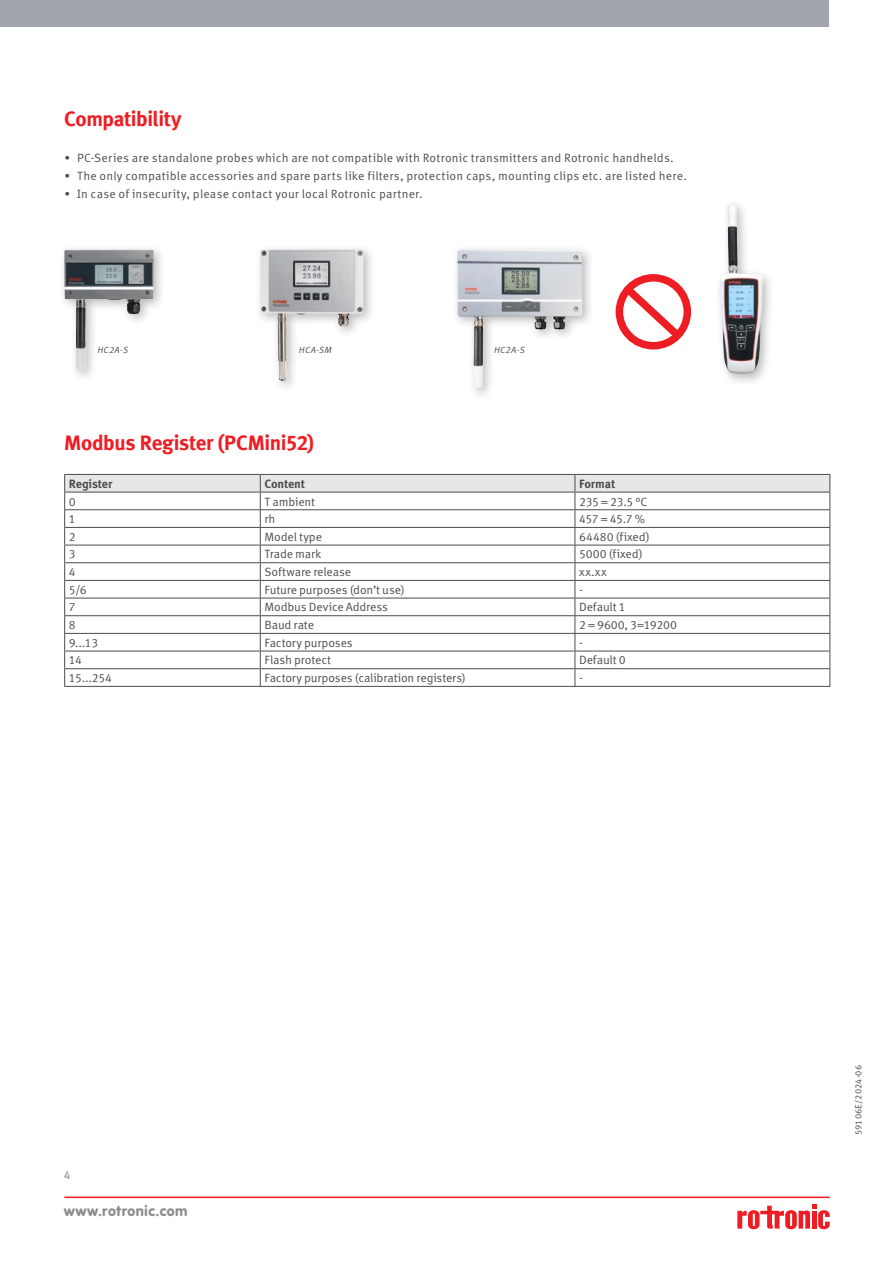
<style>
.page{position:relative;width:893px;height:1263px;background:#fff}
.page>*{position:absolute;margin:0;border:0;box-sizing:border-box;transform-origin:0 0}
.t1{font:21px "Meta Bold LF";letter-spacing:-.02em;color:#ee1d23}
.t2{font:15px "VAG Rundschrift D";letter-spacing:.02em;color:#8a8c8f}
.Tabelle_Spalten{font:12px "Meta Correspondence Pro";letter-spacing:.01em;color:#4b4c4d}
.Tabelle_Spalten-2{font:12px "Meta Correspondence Pro";letter-spacing:-.015em;color:#4b4c4d}
.Tabelle_Spalten-3{font:12px "Meta Correspondence Pro";letter-spacing:-.01em;color:#4b4c4d}
.Tabelle_Spalten-4{font:12px "Meta Correspondence Pro";letter-spacing:-.02em;color:#4b4c4d}
.Tabelle_Kopf{font:700 12px "Meta Correspondence Pro";letter-spacing:-.02em;color:#4b4c4d}
.t3{font:12px "Meta Correspondence Pro";color:#808285}
.Legende{font:italic 9px "Meta Correspondence Pro";letter-spacing:.03em;color:#4b4c4d}
.t4{font:9px "Meta Correspondence Pro";letter-spacing:.01em;color:#4b4c4d}
</style>
<div class="page">
<hr style="left:64px;top:1196px;width:766px;height:2px;background:#ee1d23">
<svg style="left:737px;top:1204px;width:93px;height:25px"></svg>
<div style="left:0;top:0;width:829px;height:26px;background:#a1a6ac"></div>
<div style="left:452px;top:244px;width:143px;height:156px;background:#231f20;opacity:.3"></div>
<img style="left:457px;top:249px;width:125px;height:139px">
<div style="left:59px;top:244px;width:107px;height:139px;background:#231f20;opacity:.3"></div>
<img style="left:64px;top:249px;width:90px;height:121px">
<div style="left:255px;top:244px;width:121px;height:149px;background:#231f20;opacity:.3"></div>
<img style="left:260px;top:249px;width:103px;height:132px">
<div style="left:715px;top:199px;width:60px;height:187px;background:#231f20;opacity:.3"></div>
<img style="left:720px;top:204px;width:43px;height:170px">
<div style="left:616px;top:274px;width:75px;height:75px;border:8px solid #ee1d23;border-radius:50%"></div>
<svg style="left:617px;top:278px;width:71px;height:68px"></svg>
<hr style="left:64px;top:686px;width:196px;height:1px;background:#4b4c4d">
<hr style="left:260px;top:686px;width:315px;height:1px;background:#4b4c4d">
<hr style="left:575px;top:686px;width:255px;height:1px;background:#4b4c4d">
<svg style="left:64px;top:474px;width:766px;height:212px"></svg>
<hr style="left:64px;top:527px;width:196px;height:1px;background:#4b4c4d">
<hr style="left:260px;top:527px;width:315px;height:1px;background:#4b4c4d">
<hr style="left:575px;top:527px;width:255px;height:1px;background:#4b4c4d">
<hr style="left:64px;top:580px;width:196px;height:1px;background:#4b4c4d">
<hr style="left:260px;top:580px;width:315px;height:1px;background:#4b4c4d">
<hr style="left:575px;top:580px;width:255px;height:1px;background:#4b4c4d">
<hr style="left:64px;top:633px;width:196px;height:1px;background:#4b4c4d">
<hr style="left:260px;top:633px;width:315px;height:1px;background:#4b4c4d">
<hr style="left:575px;top:633px;width:255px;height:1px;background:#4b4c4d">
<hr style="left:64px;top:509px;width:196px;height:1px;background:#4b4c4d">
<hr style="left:260px;top:509px;width:315px;height:1px;background:#4b4c4d">
<hr style="left:575px;top:509px;width:255px;height:1px;background:#4b4c4d">
<hr style="left:64px;top:545px;width:196px;height:1px;background:#4b4c4d">
<hr style="left:260px;top:545px;width:315px;height:1px;background:#4b4c4d">
<hr style="left:575px;top:545px;width:255px;height:1px;background:#4b4c4d">
<hr style="left:64px;top:562px;width:196px;height:1px;background:#4b4c4d">
<hr style="left:260px;top:562px;width:315px;height:1px;background:#4b4c4d">
<hr style="left:575px;top:562px;width:255px;height:1px;background:#4b4c4d">
<hr style="left:64px;top:598px;width:196px;height:1px;background:#4b4c4d">
<hr style="left:260px;top:598px;width:315px;height:1px;background:#4b4c4d">
<hr style="left:575px;top:598px;width:255px;height:1px;background:#4b4c4d">
<hr style="left:64px;top:615px;width:196px;height:1px;background:#4b4c4d">
<hr style="left:260px;top:615px;width:315px;height:1px;background:#4b4c4d">
<hr style="left:575px;top:615px;width:255px;height:1px;background:#4b4c4d">
<hr style="left:64px;top:651px;width:196px;height:1px;background:#4b4c4d">
<hr style="left:260px;top:651px;width:315px;height:1px;background:#4b4c4d">
<hr style="left:575px;top:651px;width:255px;height:1px;background:#4b4c4d">
<hr style="left:64px;top:668px;width:196px;height:1px;background:#4b4c4d">
<hr style="left:260px;top:668px;width:315px;height:1px;background:#4b4c4d">
<hr style="left:575px;top:668px;width:255px;height:1px;background:#4b4c4d">
<h2 class="t1" style="left:64px;top:106px;width:119px">Compatibility</h2>
<p class="Tabelle_Spalten" style="left:64px;top:149px;width:611px">• PC-Series are standalone probes which are not compatible with Rotronic transmitters and Rotronic handhelds.</p>
<p class="Tabelle_Spalten" style="left:64px;top:167px;width:624px">• The only compatible accessories and spare parts like filters, protection caps, mounting clips etc. are listed here.</p>
<p class="Tabelle_Spalten" style="left:64px;top:185px;width:360px">• In case of insecurity, please contact your local Rotronic partner.</p>
<p class="Legende" style="left:97px;top:343px;width:32px">HC2A-S</p>
<p class="Legende" style="left:299px;top:343px;width:35px">HCA-SM</p>
<p class="Legende" style="left:494px;top:343px;width:32px">HC2A-S</p>
<h2 class="t1" style="left:64px;top:430px;width:251px">Modbus Register (PCMini52)</h2>
<p class="Tabelle_Kopf" style="left:69px;top:474px;width:45px">Register</p>
<p class="Tabelle_Kopf" style="left:265px;top:474px;width:42px">Content</p>
<p class="Tabelle_Kopf" style="left:579px;top:474px;width:38px">Format</p>
<p class="Tabelle_Spalten" style="left:69px;top:492px;width:8px">0</p>
<p class="Tabelle_Spalten-4" style="left:265px;top:492px;width:52px">T ambient</p>
<p class="Tabelle_Spalten" style="left:579px;top:492px;width:70px">235 = 23.5 °C</p>
<p class="Tabelle_Spalten" style="left:69px;top:510px;width:8px">1</p>
<p class="Tabelle_Spalten" style="left:265px;top:510px;width:13px">rh</p>
<p class="Tabelle_Spalten" style="left:579px;top:510px;width:68px">457 = 45.7 %</p>
<p class="Tabelle_Spalten" style="left:69px;top:527px;width:8px">2</p>
<p class="Tabelle_Spalten-3" style="left:265px;top:527px;width:59px">Model type</p>
<p class="Tabelle_Spalten" style="left:579px;top:527px;width:72px">64480 (fixed)</p>
<p class="Tabelle_Spalten" style="left:69px;top:545px;width:8px">3</p>
<p class="Tabelle_Spalten-4" style="left:265px;top:545px;width:58px">Trade mark</p>
<p class="Tabelle_Spalten" style="left:579px;top:545px;width:65px">5000 (fixed)</p>
<p class="Tabelle_Spalten" style="left:69px;top:563px;width:8px">4</p>
<p class="Tabelle_Spalten-3" style="left:265px;top:563px;width:88px">Software release</p>
<p class="Tabelle_Spalten" style="left:579px;top:563px;width:29px">xx.xx</p>
<p class="Tabelle_Spalten" style="left:69px;top:580px;width:19px">5/6</p>
<p class="Tabelle_Spalten-2" style="left:265px;top:580px;width:142px">Future purposes (don’t use)</p>
<p class="Tabelle_Spalten" style="left:579px;top:580px;width:5px">-</p>
<p class="Tabelle_Spalten" style="left:69px;top:598px;width:8px">7</p>
<p class="Tabelle_Spalten-3" style="left:265px;top:598px;width:125px">Modbus Device Address</p>
<p class="Tabelle_Spalten-2" style="left:579px;top:598px;width:48px">Default 1</p>
<p class="Tabelle_Spalten" style="left:69px;top:616px;width:8px">8</p>
<p class="Tabelle_Spalten-4" style="left:265px;top:616px;width:51px">Baud rate</p>
<p class="Tabelle_Spalten-3" style="left:579px;top:616px;width:99px">2 = 9600, 3=19200</p>
<p class="Tabelle_Spalten" style="left:69px;top:633px;width:31px">9...13</p>
<p class="Tabelle_Spalten-2" style="left:265px;top:633px;width:90px">Factory purposes</p>
<p class="Tabelle_Spalten" style="left:579px;top:633px;width:5px">-</p>
<p class="Tabelle_Spalten" style="left:69px;top:651px;width:15px">14</p>
<p class="Tabelle_Spalten-3" style="left:265px;top:651px;width:68px">Flash protect</p>
<p class="Tabelle_Spalten-2" style="left:579px;top:651px;width:48px">Default 0</p>
<p class="Tabelle_Spalten" style="left:69px;top:669px;width:45px">15...254</p>
<p class="Tabelle_Spalten-2" style="left:265px;top:669px;width:203px">Factory purposes (calibration registers)</p>
<p class="Tabelle_Spalten" style="left:579px;top:669px;width:5px">-</p>
<p class="t3" style="left:64px;top:1165px;width:8px">4</p>
<p class="t2" style="left:64px;top:1202px;width:125px">www.rotronic.com</p>
<p class="t4" style="left:852px;top:1135px;width:72px;rotate:-90deg">59106E/2024-06</p>
</div>
